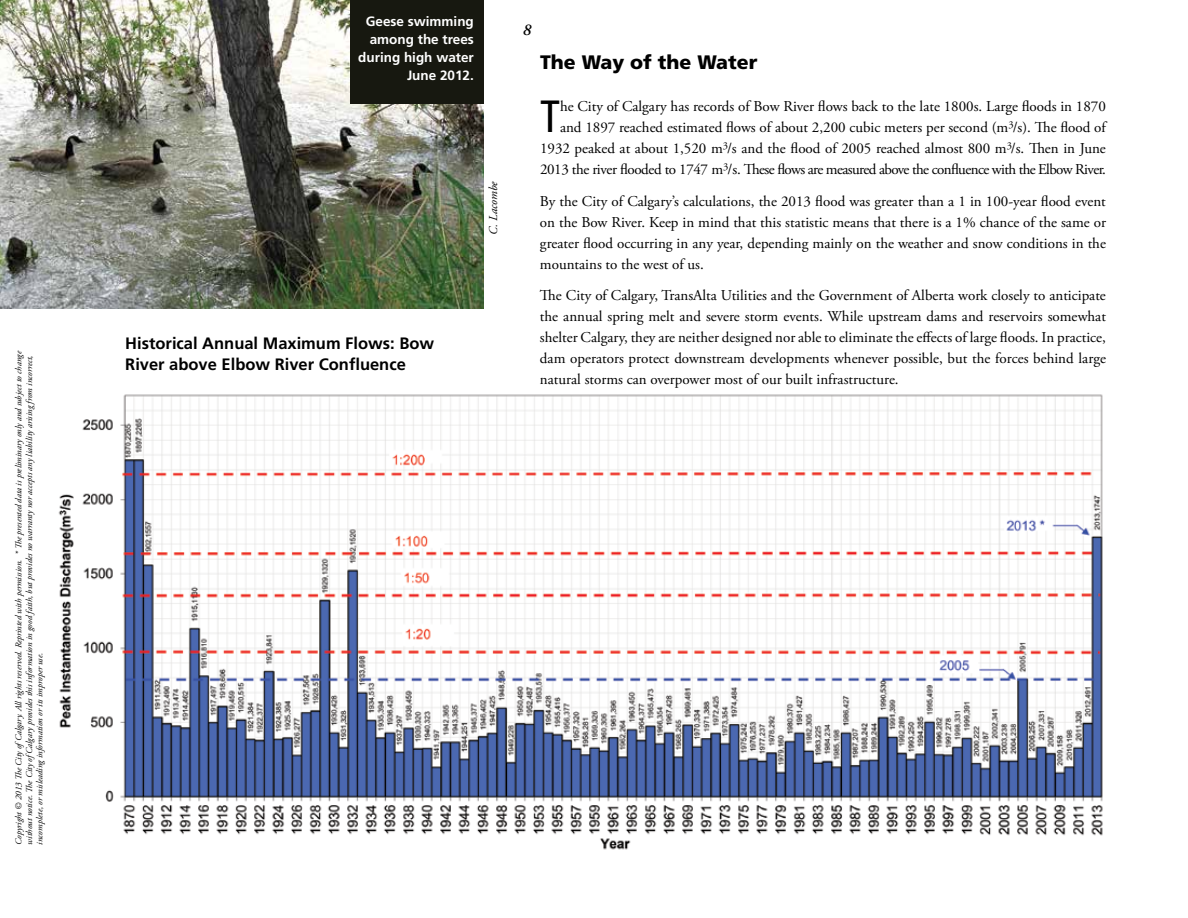
<style>
.page{position:relative;width:1188px;height:918px;background:#fff}
.page>*{position:absolute;margin:0;border:0;box-sizing:border-box;transform-origin:0 0}
.t1{font:condensed 45.15px "Frutiger";color:#000}
.t2{font:900 19.5px "Frutiger";color:#000}
.t3{font:700 16.5px/21px "Frutiger";color:#000}
.t4{font:italic 600 16.5px "Adobe Garamond Pro";color:#000}
.t5{font:15px/21px "Adobe Garamond Pro";color:#000;text-align:justify}
.t6{font:700 13.5px/18px "Frutiger";color:#fff;text-align:right}
.t7{font:italic 12px "Adobe Garamond Pro";color:#000}
.t8{font:italic 9px/10.5px "Adobe Garamond Pro";color:#000}
</style>
<div class="page">
<img style="left:58px;top:394px;width:1045px;height:456px">
<img style="left:0;top:0;width:484px;height:309px">
<div style="left:350px;top:0;width:134px;height:104px;background:#171810"></div>
<p class="t8" style="left:14px;top:845px;width:495px;rotate:-90deg">Copyright © 2013 The City ofCalgary. All rights reserved. Reprinted with permission. * The presented data is preliminary only and subject to change without notice. The City ofCalgary provides this information in good faith, but provides no warranty nor accepts any liability arising from incorrect, incomplete, or misleading information or its improper use.</p>
<p class="t6" style="left:358px;top:12px;width:117px">Geese swimming among the trees during high water<br>June 2012.</p>
<p class="t7" style="left:486px;top:235px;width:55px;rotate:-90deg">C. Lacombe</p>
<p class="t3" style="left:125px;top:333px;width:310px">Historical Annual Maximum Flows: Bow<br>River above Elbow River Confluence</p>
<p class="t4" style="left:523px;top:21px;width:10px">8</p>
<h2 class="t2" style="left:540px;top:51px;width:219px">The Way of the Water</h2>
<h1 class="t1" style="left:540px;top:90px;width:22px">T</h1>
<p class="t5" style="left:540px;top:96px;width:567px;text-align:right">he City of Calgary has records of Bow River flows back to the late 1800s. Large floods in 1870 and 1897 reached estimated flows of about 2,200 cubic meters per second (m<sup>3</sup>/s). The flood of 1932 peaked at about 1,520 m<sup>3</sup>/s and the flood of 2005 reached almost 800 m<sup>3</sup>/s. Then in June 2013 the river flooded to 1747 m<sup>3</sup>/s. These flows are measured above the confluence with the Elbow River.</p>
<p class="t5" style="left:540px;top:191px;width:568px">By the City of Calgary’s calculations, the 2013 flood was greater than a 1 in 100-year flood event on the Bow River. Keep in mind that this statistic means that there is a 1% chance of the same or greater flood occurring in any year, depending mainly on the weather and snow conditions in the mountains to the west of us.</p>
<p class="t5" style="left:540px;top:285px;width:567px">The City of Calgary, TransAlta Utilities and the Government of Alberta work closely to anticipate the annual spring melt and severe storm events. While upstream dams and reservoirs somewhat shelter Calgary, they are neither designed nor able to eliminate the effects of large floods. In practice, dam operators protect downstream developments whenever possible, but the forces behind large natural storms can overpower most of our built infrastructure.</p>
</div>
